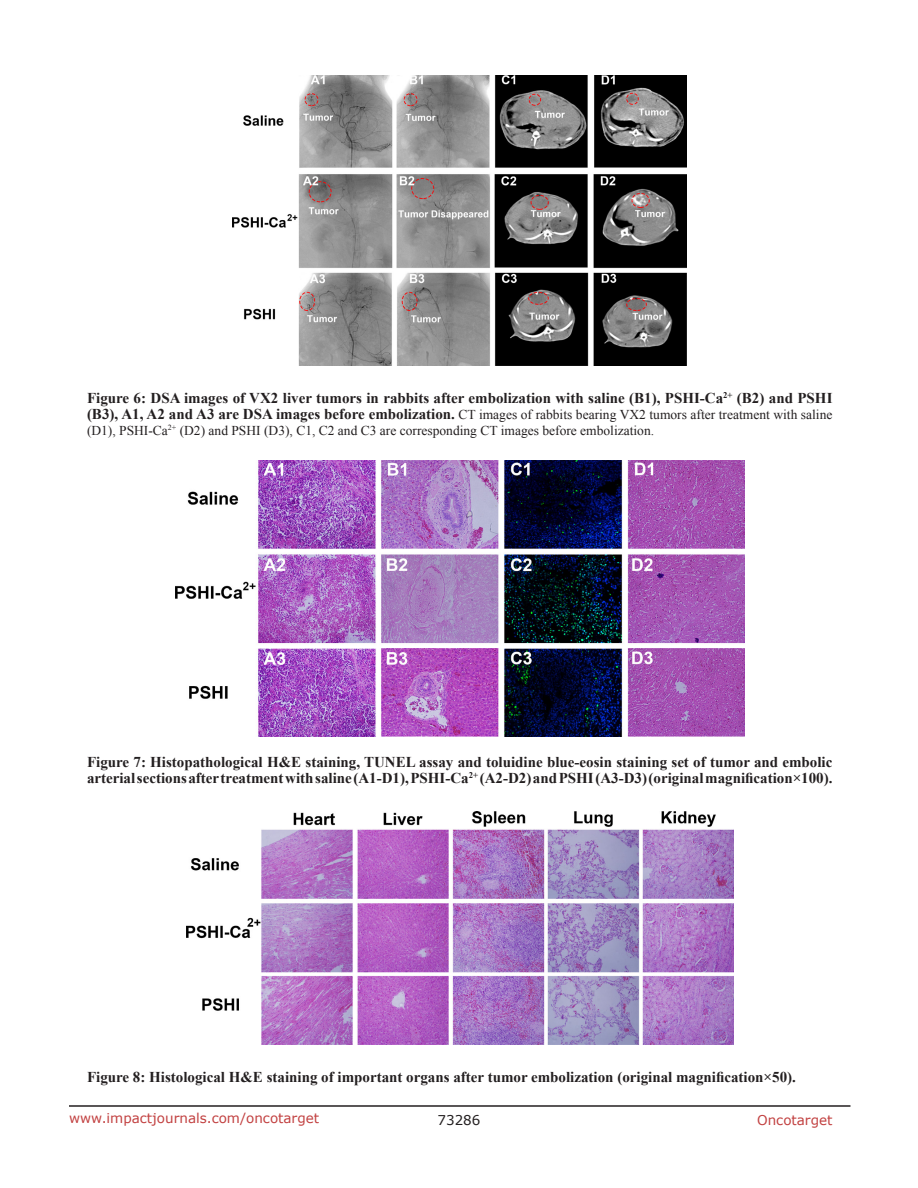
<style>
.page{position:relative;width:918px;height:1188px;background:#fff}
.page>*{position:absolute;margin:0;border:0;box-sizing:border-box;transform-origin:0 0}
.figuretext{font:700 15px/16.2px "Times New Roman";color:#231f20}
.figuretext-2{font:13.5px/16.2px "Times New Roman";color:#231f20}
.t1{font:13.5px "Verdana";color:#c24141}
.t2{font:13.5px "Verdana";color:#231f20}
.s1{font-weight:700;font-size:15px}
</style>
<div class="page">
<hr style="left:69px;top:1105px;width:781px;height:2px;background:#231f20">
<img style="left:175px;top:461px;width:569px;height:275px">
<img style="left:233px;top:75px;width:454px;height:290px">
<img style="left:186px;top:811px;width:547px;height:233px">
<p class="figuretext" style="left:87px;top:389px;width:747px">Figure 6: DSA images of VX2 liver tumors in rabbits after embolization with saline (B1), PSHI-Ca<sup>2+</sup> (B2) and PSHI</p>
<p class="figuretext-2" style="left:87px;top:406px;width:747px"><span class="s1">(B3), A1, A2 and A3 are DSA images before embolization.</span> CT images of rabbits bearing VX2 tumors after treatment with saline (D1), PSHI-Ca<sup>2+</sup> (D2) and PSHI (D3), C1, C2 and C3 are corresponding CT images before embolization.</p>
<p class="figuretext" style="left:87px;top:753px;width:747px">Figure 7: Histopathological H&amp;E staining, TUNEL assay and toluidine blue-eosin staining set of tumor and embolic arterial sections after treatment with saline (A1-D1), PSHI-Ca<sup>2+</sup> (A2-D2) and PSHI (A3-D3) (original magnification×100).</p>
<p class="figuretext" style="left:87px;top:1068px;width:710px">Figure 8: Histological H&amp;E staining of important organs after tumor embolization (original magnification×50).</p>
<p class="t1" style="left:69px;top:1109px;width:252px">www.impactjournals.com/oncotarget</p>
<p class="t2" style="left:438px;top:1111px;width:44px">73286</p>
<p class="t1" style="left:757px;top:1111px;width:77px">Oncotarget</p>
</div>
